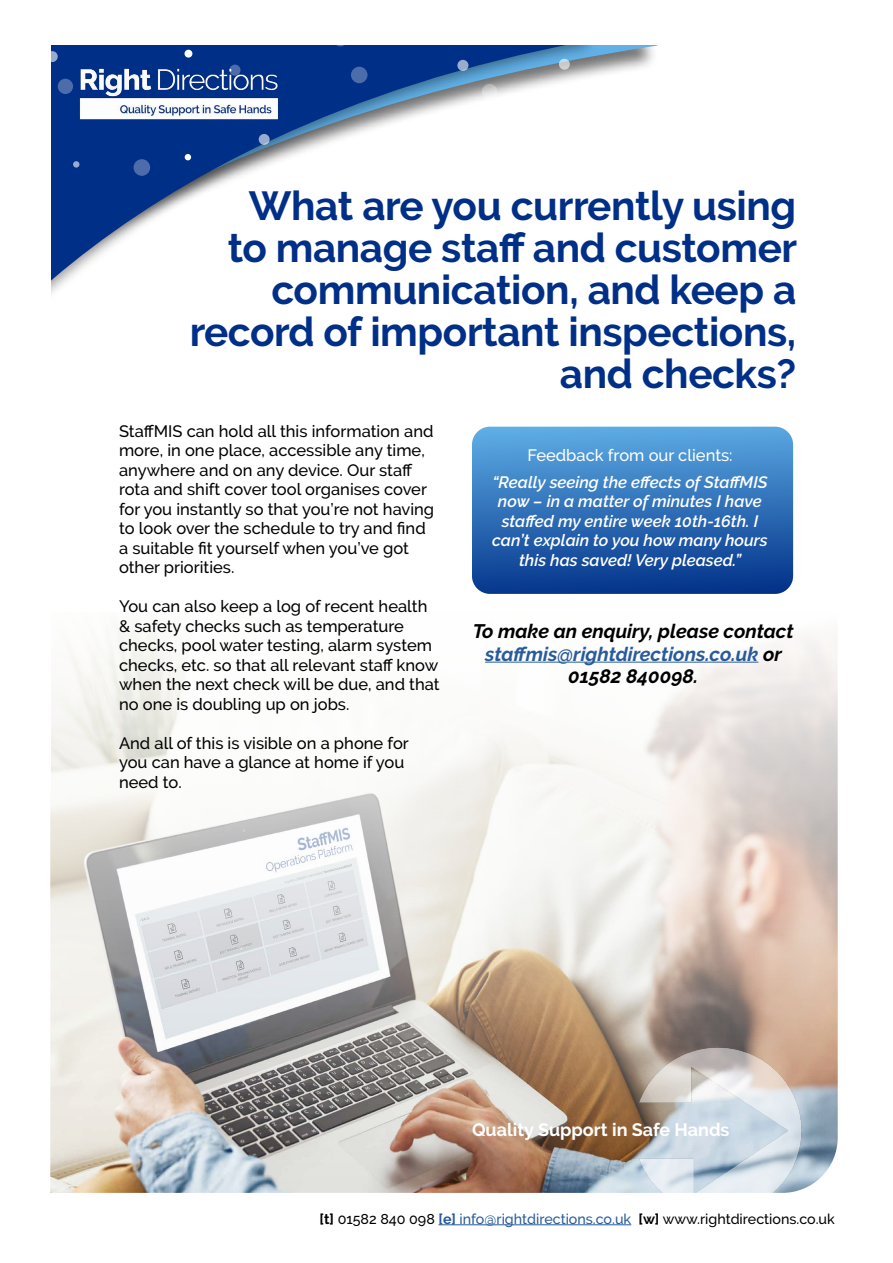
<style>
.page{position:relative;width:893px;height:1263px;background:#fff}
.page>*{position:absolute;margin:0;border:0;box-sizing:border-box;transform-origin:0 0}
.t1{font:700 40.5px/42px "Raleway";letter-spacing:-.01em;color:#002f87;text-align:right}
.t2{font:italic 700 19.5px/22.5px "Raleway";color:#000;text-align:center}
.t3{font:700 18px "Raleway";color:#fff}
.t4{font:500 16.5px/19.5px "Raleway";color:#000}
.t5{font:italic 600 16.5px/19.5px "Raleway";color:#fff;text-align:center}
.t6{font:500 16.5px "Raleway";color:#fff}
.t7{font:500 14.25px "Raleway";color:#000}
.s1{color:#275b9b}
.s2{font-weight:700}
.s3{font-weight:700;color:#275b9b}
</style>
<div class="page">
<div style="left:472px;top:427px;width:321px;height:167px;background:linear-gradient(to bottom,#5dabe4,#03338a);border-radius:18px"></div>
<img style="left:50px;top:626px;width:788px;height:567px">
<svg style="left:598px;top:45px;width:59px;height:30px"></svg>
<div style="left:0;top:17px;width:598px;height:414px;background:#000;opacity:.4"></div>
<svg style="left:51px;top:45px;width:536px;height:370px"></svg>
<img style="left:51px;top:45px;width:253px;height:106px">
<div style="left:0;top:3px;width:51px;height:787px;background:#fff"></div>
<hr style="left:438px;top:1224px;width:193px;height:1px;background:#275b9b">
<div style="left:28px;top:0;width:861px;height:45px;background:#fff"></div>
<img style="left:612px;top:1026px;width:195px;height:167px">
<hr style="left:485px;top:662px;width:273px;height:1px;background:#275b9b">
<div style="left:468px;top:174px;width:9px;height:9px;background:#fff;border-radius:50%"></div>
<div style="left:184px;top:50px;width:8px;height:8px;background:#fff;border-radius:50%"></div>
<svg style="left:457px;top:60px;width:11px;height:11px"></svg>
<svg style="left:47px;top:51px;width:11px;height:11px"></svg>
<svg style="left:185px;top:154px;width:6px;height:6px"></svg>
<div style="left:73px;top:161px;width:6px;height:7px;background:#99abcf;border-radius:50%"></div>
<div style="left:494px;top:124px;width:9px;height:9px;background:#fff;border-radius:50%"></div>
<div style="left:58px;top:79px;width:15px;height:15px;background:#4c6caa;border-radius:50%"></div>
<div style="left:325px;top:141px;width:16px;height:16px;background:#fff;border-radius:50%"></div>
<svg style="left:229px;top:65px;width:11px;height:11px"></svg>
<div style="left:134px;top:159px;width:16px;height:17px;background:#4c6caa;border-radius:50%"></div>
<div style="left:549px;top:149px;width:8px;height:8px;background:#fff;border-radius:50%"></div>
<div style="left:332px;top:30px;width:17px;height:16px;background:#fff;border-radius:50%"></div>
<svg style="left:259px;top:134px;width:11px;height:11px"></svg>
<svg style="left:482px;top:84px;width:15px;height:15px"></svg>
<div style="left:351px;top:67px;width:17px;height:16px;background:#4c6caa;border-radius:50%"></div>
<svg style="left:559px;top:59px;width:11px;height:11px"></svg>
<h1 class="t1" style="left:190px;top:185px;width:609px">What are you currently using<br>to manage staff and customer communication, and keep a record of important inspections, and checks?</h1>
<p class="t4" style="left:119px;top:421px;width:317px">StaffMIS can hold all this information and more, in one place, accessible any time, anywhere and on any device. Our staff rota and shift cover tool organises cover for you instantly so that you’re not having to look over the schedule to try and find a suitable fit yourself when you’ve got other priorities.</p>
<p class="t4" style="left:119px;top:596px;width:322px">You can also keep a log of recent health &amp; safety checks such as temperature checks, pool water testing, alarm system checks, etc. so that all relevant staff know when the next check will be due, and that no one is doubling up on jobs.</p>
<p class="t4" style="left:119px;top:733px;width:291px">And all of this is visible on a phone for you can have a glance at home if you need to.</p>
<p class="t6" style="left:527px;top:446px;width:207px">Feedback from our clients:</p>
<p class="t5" style="left:492px;top:472px;width:277px">“Really seeing the effects of StaffMIS now – in a matter of minutes I have staffed my entire week 10th-16th. I can’t explain to you how many hours this has saved! Very pleased.”</p>
<p class="t2" style="left:473px;top:620px;width:323px">To make an enquiry, please contact <span class="s1">staffmis@rightdirections.co.uk</span> or<br>01582 840098.</p>
<p class="t3" style="left:472px;top:1119px;width:259px">Quality Support in Safe Hands</p>
<p class="t7" style="left:320px;top:1210px;width:517px"><span class="s2">[t]</span> 01582 840 098 <span class="s3">[e]</span> <span class="s1">info@rightdirections.co.uk</span> <span class="s2">[w]</span> www.rightdirections.co.uk</p>
</div>
